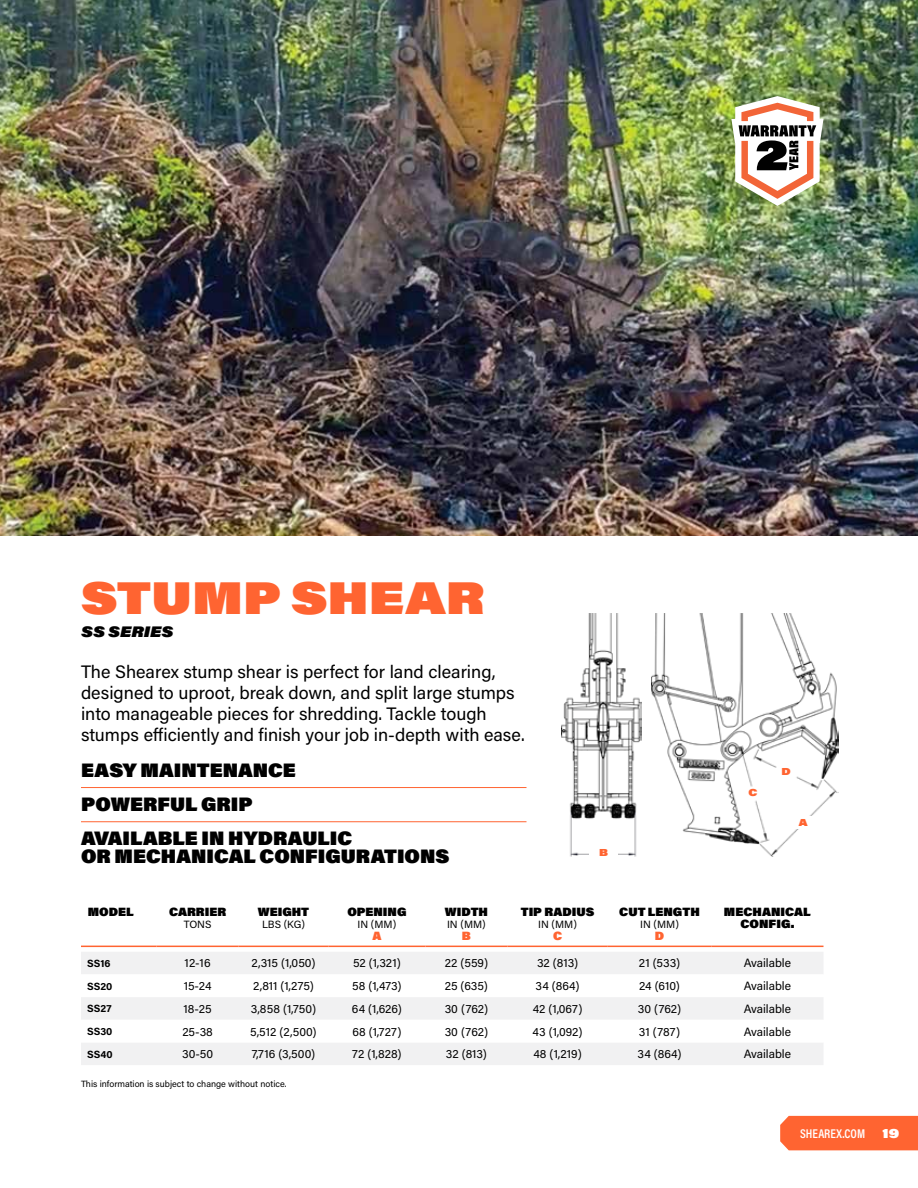
<style>
.page{position:relative;width:918px;height:1188px;background:#fff}
.page>*{position:absolute;margin:0;border:0;box-sizing:border-box;transform-origin:0 0}
.t1{font:900 45px "Acumin Pro Wide";color:#ff6431}
.t2{font:900 19.5px/34.2px "Acumin Pro";color:#000}
.t3{font:18px/21px "Acumin Pro";color:#000}
.t4{font:italic 900 15px "Acumin Pro Wide";letter-spacing:.01em;color:#000}
.t5{font:600 12.75px "Acumin Pro Cond";color:#fff}
.t6{font:900 12.75px "Acumin Pro Wide";color:#fff}
.t7{font:12px "Acumin Pro";color:#000}
.t8{font:900 12px/12px "Acumin Pro";color:#000;text-align:center}
.t9{font:900 12px "Acumin Pro";color:#ff6431}
.t10{font:10.5px "Acumin Pro";letter-spacing:.005em;color:#000}
.t11{font:700 10.5px "Acumin Pro";letter-spacing:.005em;color:#000}
.t12{font:900 10.05px "Acumin Pro Wide";color:#ff6431}
.t13{font:9px "Acumin Pro";color:#000}
</style>
<div class="page">
<img style="left:0;top:0;width:918px;height:535px">
<img style="left:561px;top:614px;width:81px;height:243px">
<div style="left:589px;top:849px;width:29px;height:8px;background:#fff"></div>
<img style="left:651px;top:614px;width:187px;height:243px">
<div style="left:739px;top:788px;width:28px;height:8px;background:#fff"></div>
<div style="left:772px;top:768px;width:29px;height:8px;background:#fff"></div>
<div style="left:789px;top:817px;width:29px;height:12px;background:#fff"></div>
<div style="left:81px;top:952px;width:742px;height:113px;background:#f1f1f2"></div>
<svg style="left:81px;top:974px;width:742px;height:68px"></svg>
<hr style="left:81px;top:946px;width:76px;height:1px;background:#ff6431">
<hr style="left:157px;top:946px;width:82px;height:1px;background:#ff6431">
<hr style="left:239px;top:946px;width:89px;height:1px;background:#ff6431">
<hr style="left:328px;top:946px;width:98px;height:1px;background:#ff6431">
<hr style="left:426px;top:946px;width:81px;height:1px;background:#ff6431">
<hr style="left:507px;top:946px;width:101px;height:1px;background:#ff6431">
<hr style="left:608px;top:946px;width:103px;height:1px;background:#ff6431">
<hr style="left:711px;top:946px;width:113px;height:1px;background:#ff6431">
<img style="left:731px;top:96px;width:93px;height:110px">
<hr style="left:81px;top:787px;width:445px;height:1px;background:#ff6431">
<hr style="left:81px;top:821px;width:445px;height:1px;background:#ff6431">
<div style="left:780px;top:1116px;width:138px;height:34px;background:#ff6431"></div>
<h1 class="t1" style="left:81px;top:564px;width:405px">STUMP SHEAR</h1>
<p class="t4" style="left:81px;top:620px;width:94px">SS SERIES</p>
<h3 class="t3" style="left:81px;top:661px;width:445px">The Shearex stump shear is perfect for land clearing, designed to uproot, break down, and split large stumps into manageable pieces for shredding. Tackle tough stumps efficiently and finish your job in-depth with ease.</h3>
<h2 class="t2" style="left:81px;top:752px;width:272px">EASY MAINTENANCE<br>POWERFUL GRIP<br>AVAILABLE IN HYDRAULIC</h2>
<h2 class="t2" style="left:81px;top:838px;width:370px">OR MECHANICAL CONFIGURATIONS</h2>
<p class="t12" style="left:599px;top:845px;width:10px">B</p>
<p class="t12" style="left:748px;top:784px;width:10px">C</p>
<p class="t12" style="left:782px;top:764px;width:11px">D</p>
<p class="t12" style="left:799px;top:815px;width:10px">A</p>
<p class="t8" style="left:88px;top:905px;width:47px">MODEL</p>
<p class="t8" style="left:169px;top:905px;width:59px">CARRIER</p>
<p class="t10" style="left:184px;top:917px;width:29px">TONS</p>
<p class="t8" style="left:258px;top:905px;width:53px">WEIGHT</p>
<p class="t10" style="left:262px;top:917px;width:44px">LBS (KG)</p>
<p class="t8" style="left:347px;top:905px;width:61px">OPENING</p>
<p class="t10" style="left:358px;top:917px;width:40px">IN (MM)</p>
<p class="t9" style="left:372px;top:927px;width:11px">A</p>
<p class="t8" style="left:445px;top:905px;width:45px">WIDTH</p>
<p class="t10" style="left:447px;top:917px;width:40px">IN (MM)</p>
<p class="t9" style="left:462px;top:927px;width:11px">B</p>
<p class="t8" style="left:521px;top:905px;width:75px">TIP RADIUS</p>
<p class="t10" style="left:538px;top:917px;width:40px">IN (MM)</p>
<p class="t9" style="left:553px;top:927px;width:10px">C</p>
<p class="t8" style="left:619px;top:905px;width:82px">CUT LENGTH</p>
<p class="t10" style="left:640px;top:917px;width:40px">IN (MM)</p>
<p class="t9" style="left:655px;top:927px;width:11px">D</p>
<p class="t8" style="left:724px;top:905px;width:88px">MECHANICAL<br>CONFIG.</p>
<p class="t11" style="left:87px;top:956px;width:25px">SS16</p>
<p class="t7" style="left:185px;top:955px;width:27px">12-16</p>
<p class="t7" style="left:252px;top:955px;width:65px">2,315 (1,050)</p>
<p class="t7" style="left:353px;top:955px;width:49px">52 (1,321)</p>
<p class="t7" style="left:445px;top:955px;width:45px">22 (559)</p>
<p class="t7" style="left:537px;top:955px;width:43px">32 (813)</p>
<p class="t7" style="left:639px;top:955px;width:43px">21 (533)</p>
<p class="t7" style="left:744px;top:955px;width:49px">Available</p>
<p class="t11" style="left:87px;top:979px;width:27px">SS20</p>
<p class="t7" style="left:184px;top:978px;width:29px">15-24</p>
<p class="t7" style="left:253px;top:978px;width:62px">2,811 (1,275)</p>
<p class="t7" style="left:352px;top:978px;width:51px">58 (1,473)</p>
<p class="t7" style="left:445px;top:978px;width:45px">25 (635)</p>
<p class="t7" style="left:536px;top:978px;width:45px">34 (864)</p>
<p class="t7" style="left:639px;top:978px;width:42px">24 (610)</p>
<p class="t7" style="left:744px;top:978px;width:49px">Available</p>
<p class="t11" style="left:87px;top:1001px;width:26px">SS27</p>
<p class="t7" style="left:184px;top:1000px;width:30px">18-25</p>
<p class="t7" style="left:251px;top:1000px;width:67px">3,858 (1,750)</p>
<p class="t7" style="left:352px;top:1000px;width:51px">64 (1,626)</p>
<p class="t7" style="left:445px;top:1000px;width:45px">30 (762)</p>
<p class="t7" style="left:533px;top:1000px;width:51px">42 (1,067)</p>
<p class="t7" style="left:638px;top:1000px;width:45px">30 (762)</p>
<p class="t7" style="left:744px;top:1000px;width:49px">Available</p>
<p class="t11" style="left:87px;top:1024px;width:27px">SS30</p>
<p class="t7" style="left:182px;top:1023px;width:32px">25-38</p>
<p class="t7" style="left:250px;top:1023px;width:68px">5,512 (2,500)</p>
<p class="t7" style="left:352px;top:1023px;width:51px">68 (1,727)</p>
<p class="t7" style="left:445px;top:1023px;width:45px">30 (762)</p>
<p class="t7" style="left:532px;top:1023px;width:52px">43 (1,092)</p>
<p class="t7" style="left:639px;top:1023px;width:43px">31 (787)</p>
<p class="t7" style="left:744px;top:1023px;width:49px">Available</p>
<p class="t11" style="left:87px;top:1047px;width:27px">SS40</p>
<p class="t7" style="left:182px;top:1046px;width:33px">30-50</p>
<p class="t7" style="left:252px;top:1046px;width:65px">7,716 (3,500)</p>
<p class="t7" style="left:352px;top:1046px;width:51px">72 (1,828)</p>
<p class="t7" style="left:446px;top:1046px;width:43px">32 (813)</p>
<p class="t7" style="left:533px;top:1046px;width:50px">48 (1,219)</p>
<p class="t7" style="left:638px;top:1046px;width:45px">34 (864)</p>
<p class="t7" style="left:744px;top:1046px;width:49px">Available</p>
<p class="t13" style="left:81px;top:1077px;width:207px">This information is subject to change without notice.</p>
<p class="t5" style="left:800px;top:1125px;width:67px">SHEAREX.COM</p>
<p class="t6" style="left:883px;top:1123px;width:18px">19</p>
</div>
